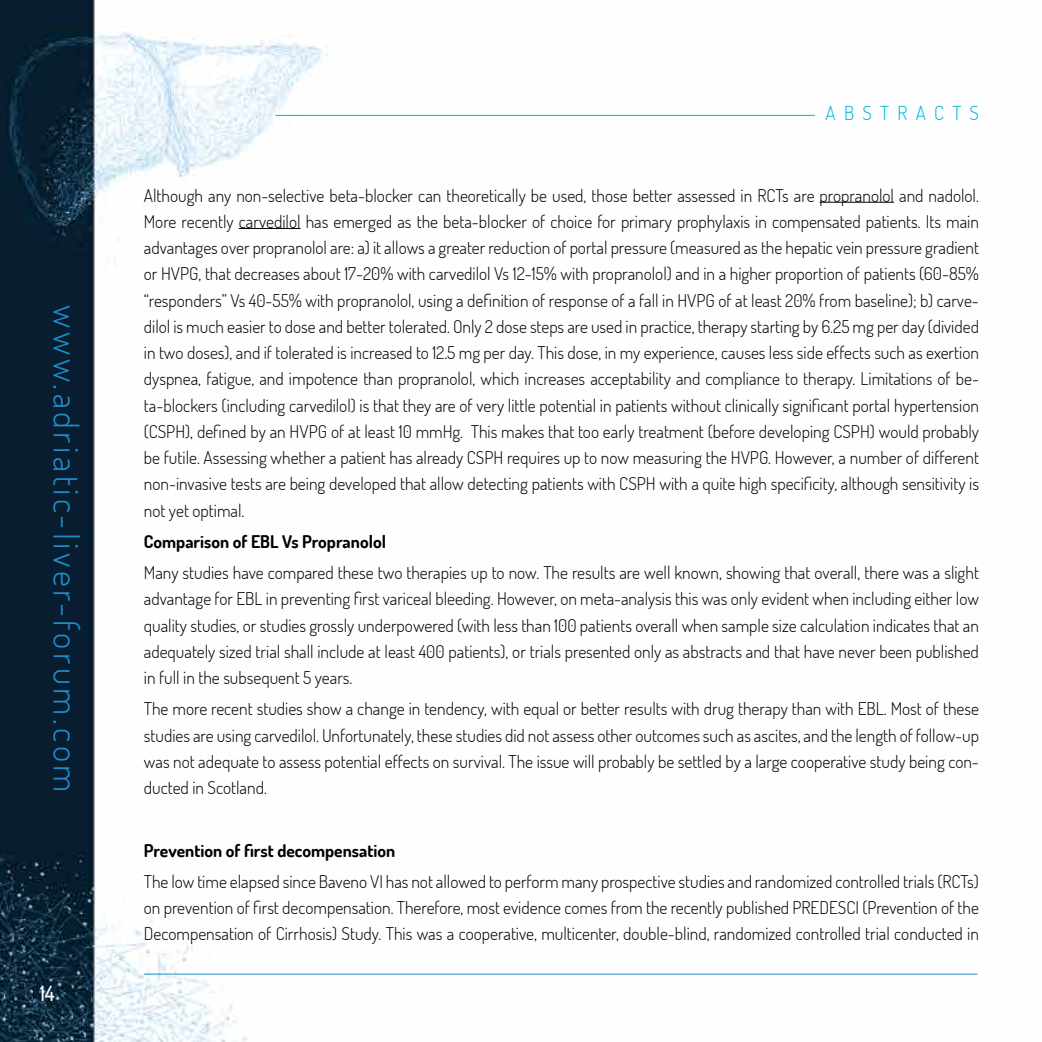
<style>
.page{position:relative;width:1042px;height:1042px;background:#fff}
.page>*{position:absolute;margin:0;border:0;box-sizing:border-box;transform-origin:0 0}
.t1{font:300 35px "Dosis";letter-spacing:.1em;color:#208dcb}
.t2{font:500 21px "Dosis";color:#fff}
.t3{font:300 19.25px "Dosis";letter-spacing:.43em;color:#00b6d9}
.t4{font:300 17.5px/26.2px "Dosis";color:#000;text-align:justify}
.t5{font:700 17.5px "Dosis";color:#000}
</style>
<div class="page">
<img style="left:0;top:0;width:978px;height:1042px">
<hr style="left:275px;top:115px;width:540px;height:1px;background:#00b6d9">
<hr style="left:144px;top:974px;width:833px;height:1px;background:#208dcb">
<hr style="left:819px;top:202px;width:75px;height:1px;background:#000">
<hr style="left:239px;top:228px;width:61px;height:1px;background:#000">
<h1 class="t1" style="left:89px;top:305px;width:488px;rotate:90deg">www.adriatic-liver-forum.com</h1>
<p class="t2" style="left:40px;top:979px;width:16px">14</p>
<p class="t3" style="left:825px;top:100px;width:155px">ABSTRACTS</p>
<p class="t4" style="left:144px;top:181px;width:836px">Although any non-selective beta-blocker can theoretically be used, those better assessed in RCTs are propranolol and nadolol.<br>More recently carvedilol has emerged as the beta-blocker of choice for primary prophylaxis in compensated patients. Its main advantages over propranolol are: a) it allows a greater reduction of portal pressure (measured as the hepatic vein pressure gradient or HVPG, that decreases about 17-20% with carvedilol Vs 12-15% with propranolol) and in a higher proportion of patients (60-85% “responders” Vs 40-55% with propranolol, using a definition of response of a fall in HVPG of at least 20% from baseline); b) carve&shy;dilol is much easier to dose and better tolerated. Only 2 dose steps are used in practice, therapy starting by 6.25 mg per day (divided in two doses), and if tolerated is increased to 12.5 mg per day. This dose, in my experience, causes less side effects such as exertion dyspnea, fatigue, and impotence than propranolol, which increases acceptability and compliance to therapy. Limitations of be&shy;ta-blockers (including carvedilol) is that they are of very little potential in patients without clinically significant portal hypertension (CSPH), defined by an HVPG of at least 10 mmHg. This makes that too early treatment (before developing CSPH) would probably be futile. Assessing whether a patient has already CSPH requires up to now measuring the HVPG. However, a number of different non-invasive tests are being developed that allow detecting patients with CSPH with a quite high specificity, although sensitivity is not yet optimal.</p>
<p class="t5" style="left:144px;top:530px;width:244px">Comparison of EBL Vs Propranolol</p>
<p class="t4" style="left:144px;top:559px;width:836px">Many studies have compared these two therapies up to now. The results are well known, showing that overall, there was a slight advantage for EBL in preventing first variceal bleeding. However, on meta-analysis this was only evident when including either low quality studies, or studies grossly underpowered (with less than 100 patients overall when sample size calculation indicates that an adequately sized trial shall include at least 400 patients), or trials presented only as abstracts and that have never been published in full in the subsequent 5 years.</p>
<p class="t4" style="left:144px;top:695px;width:836px">The more recent studies show a change in tendency, with equal or better results with drug therapy than with EBL. Most of these studies are using carvedilol. Unfortunately, these studies did not assess other outcomes such as ascites, and the length of follow-up was not adequate to assess potential effects on survival. The issue will probably be settled by a large cooperative study being con&shy;ducted in Scotland.</p>
<p class="t5" style="left:144px;top:839px;width:253px">Prevention of first decompensation</p>
<p class="t4" style="left:144px;top:867px;width:836px">The low time elapsed since Baveno VI has not allowed to perform many prospective studies and randomized controlled trials (RCTs) on prevention of first decompensation. Therefore, most evidence comes from the recently published PREDESCI (Prevention of the Decompensation of Cirrhosis) Study. This was a cooperative, multicenter, double-blind, randomized controlled trial conducted in</p>
</div>
